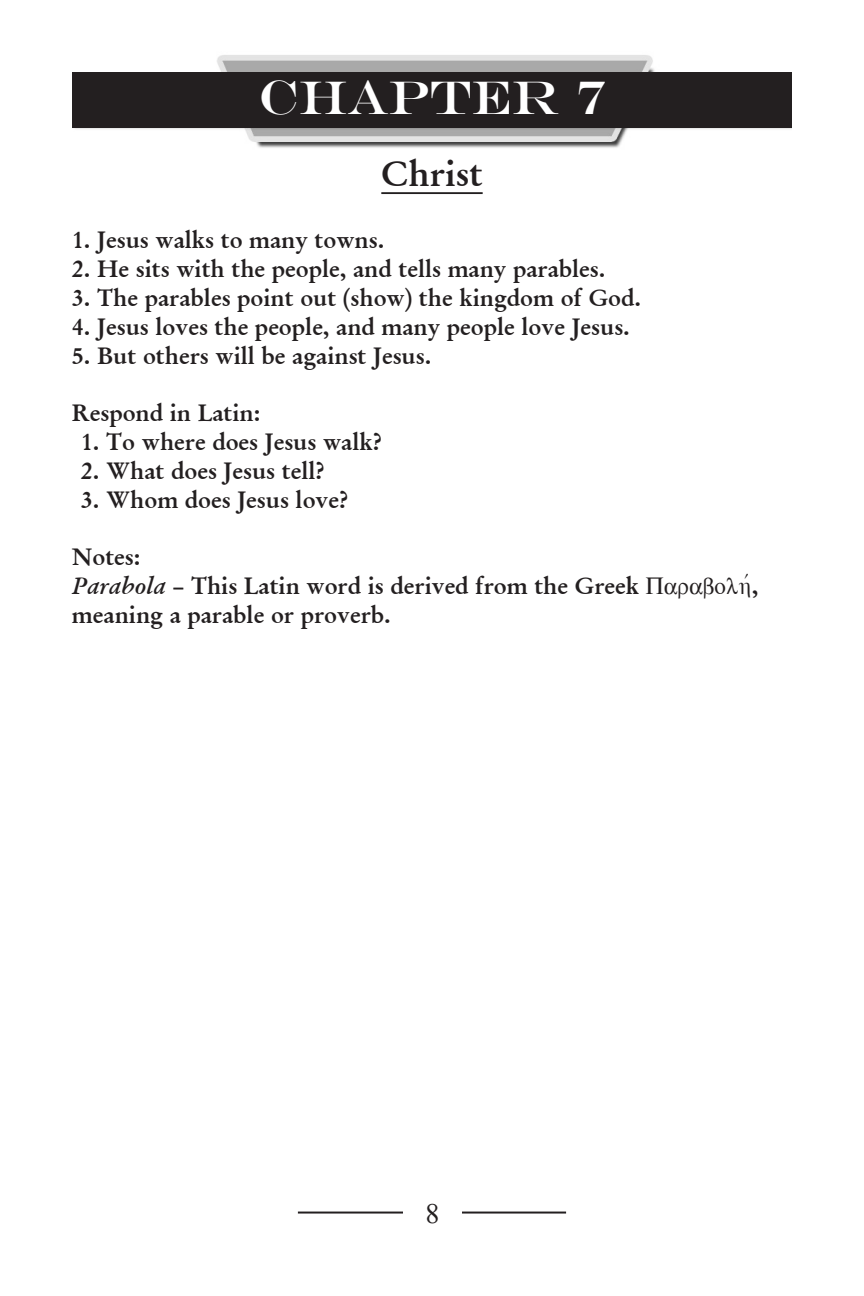
<style>
.page{position:relative;width:864px;height:1296px;background:#fff}
.page>*{position:absolute;margin:0;border:0;box-sizing:border-box;transform-origin:0 0}
.t1{font:48px "Engravers";color:#fff}
.t2{font:36px "Garamond Macron Bold By Paul Kennett";color:#231f20}
.t3{font:28px "Times New Roman";color:#231f20}
.t4{font:24px/28.8px "Garamond Macron Bold By Paul Kennett";color:#231f20}
.s1{font-family:"Garamond Macron Bold Italic By Paul Kennett"}
.s2{font-family:"Teknia Greek"}
</style>
<div class="page">
<img style="left:74px;top:55px;width:718px;height:93px">
<hr style="left:298px;top:1212px;width:268px;height:2px;background:#231f20">
<div style="left:403px;top:1192px;width:59px;height:43px;background:#fff"></div>
<div style="left:72px;top:72px;width:720px;height:56px;background:#231f20"></div>
<hr style="left:381px;top:192px;width:102px;height:2px;background:#231f20">
<p class="t1" style="left:258px;top:70px;width:349px">CHAPTER 7</p>
<p class="t2" style="left:381px;top:150px;width:103px">Christ</p>
<p class="t4" style="left:72px;top:225px;width:314px">1. Jesus walks to many towns.</p>
<p class="t4" style="left:72px;top:254px;width:535px">2. He sits with the people, and tells many parables.</p>
<p class="t4" style="left:72px;top:283px;width:571px">3. The parables point out (show) the kingdom of God.</p>
<p class="t4" style="left:72px;top:311px;width:559px">4. Jesus loves the people, and many people love Jesus.</p>
<p class="t4" style="left:72px;top:340px;width:361px">5. But others will be against Jesus.</p>
<p class="t4" style="left:72px;top:398px;width:190px">Respond in Latin:</p>
<p class="t4" style="left:81px;top:427px;width:303px">1. To where does Jesus walk?</p>
<p class="t4" style="left:81px;top:455px;width:245px">2. What does Jesus tell?</p>
<p class="t4" style="left:81px;top:484px;width:269px">3. Whom does Jesus love?</p>
<p class="t4" style="left:72px;top:542px;width:70px">Notes:</p>
<p class="t4" style="left:72px;top:571px;width:688px"><span class="s1">Parabola</span> – This Latin word is derived from the Greek <span class="s2">Parabolhv</span>, meaning a parable or proverb.</p>
<p class="t3" style="left:425px;top:1195px;width:15px">8</p>
</div>
